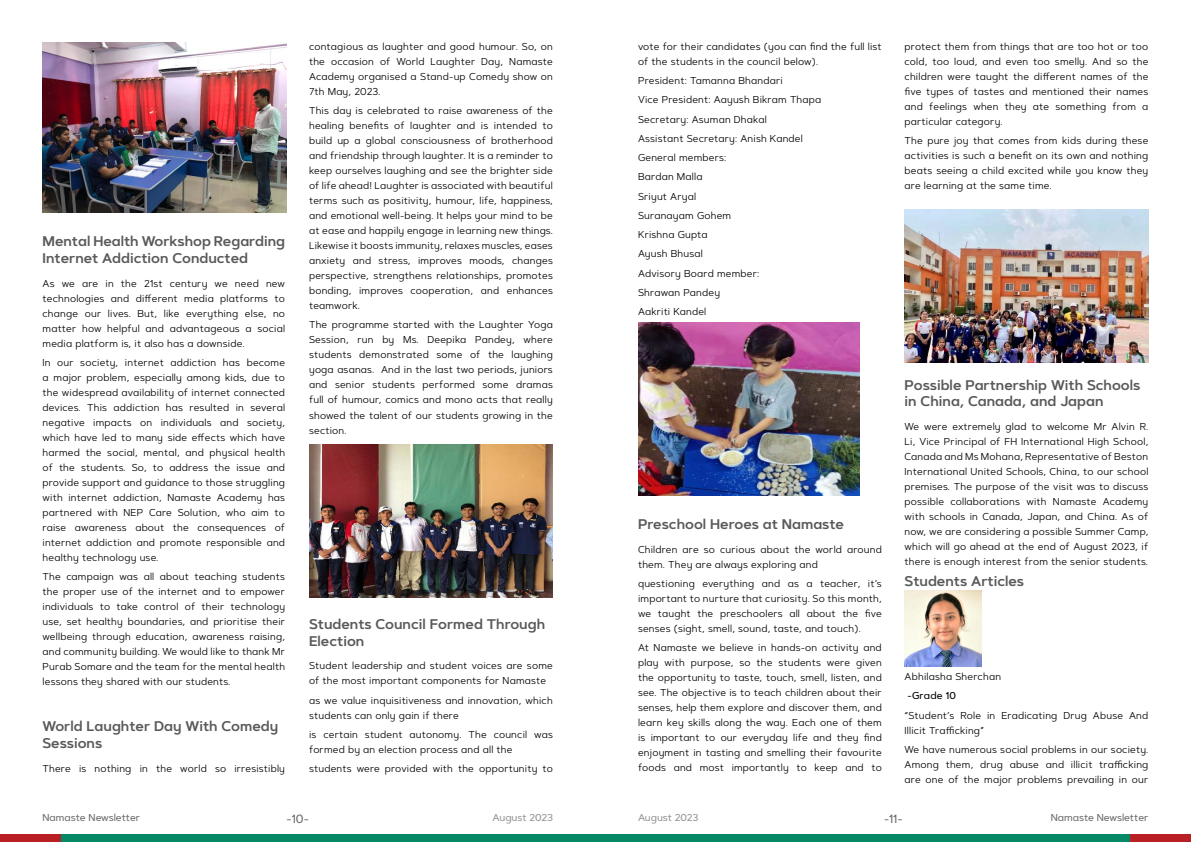
<style>
.page{position:relative;width:1191px;height:842px;background:#fff}
.page>*{position:absolute;margin:0;border:0;box-sizing:border-box;transform-origin:0 0}
.t1{font:600 14px/16.8px "Artegra Sans Alt";color:#58595b}
.t2{font:500 12px "Artegra Sans Alt";color:#6d6e71}
.t3{font:10px/15px "Artegra Sans Alt";letter-spacing:.02em;color:#000;text-align:justify}
.t4{font:500 10px "Artegra Sans Alt";color:#6d6e71}
.t5{font:500 10px "Artegra Sans Alt";letter-spacing:-.01em;color:#939598}
.t6{font:500 10px "Artegra Sans Alt";letter-spacing:.02em;color:#000}
</style>
<div class="page">
<div style="left:0;top:835px;width:247px;height:7px;background:#b92025"></div>
<div style="left:61px;top:835px;width:534px;height:7px;background:#068766"></div>
<div style="left:944px;top:835px;width:247px;height:7px;background:#b92025"></div>
<div style="left:595px;top:835px;width:534px;height:7px;background:#068766"></div>
<img style="left:43px;top:43px;width:243px;height:170px">
<img style="left:309px;top:444px;width:244px;height:153px">
<img style="left:638px;top:322px;width:221px;height:173px">
<img style="left:904px;top:209px;width:244px;height:154px">
<img style="left:904px;top:591px;width:77px;height:75px">
<h1 class="t1" style="left:43px;top:233px;width:244px">Mental Health Workshop Regarding<br>Internet Addiction Conducted</h1>
<p class="t3" style="left:43px;top:275px;width:244px">As we are in the 21st century we need new technologies and different media platforms to change our lives. But, like everything else, no matter how helpful and advantageous a social media platform is, it also has a downside.</p>
<p class="t3" style="left:43px;top:355px;width:244px">In our society, internet addiction has become a major problem, especially among kids, due to the widespread availability of internet connected devices. This addiction has resulted in several negative impacts on individuals and society, which have led to many side effects which have harmed the social, mental, and physical health of the students. So, to address the issue and provide support and guidance to those struggling with internet addiction, Namaste Academy has partnered with NEP Care Solution, who aim to raise awareness about the consequences of internet addiction and promote responsible and healthy technology use.</p>
<p class="t3" style="left:43px;top:569px;width:244px">The campaign was all about teaching students the proper use of the internet and to empower individuals to take control of their technology use, set healthy boundaries, and prioritise their wellbeing through education, awareness raising, and community building. We would like to thank Mr Purab Somare and the team for the mental health lessons they shared with our students.</p>
<h1 class="t1" style="left:43px;top:718px;width:237px">World Laughter Day With Comedy<br>Sessions</h1>
<p class="t3" style="left:43px;top:760px;width:244px">There is nothing in the world so irresistibly</p>
<p class="t3" style="left:309px;top:39px;width:245px">contagious as laughter and good humour. So, on the occasion of World Laughter Day, Namaste Academy organised a Stand-up Comedy show on 7th May, 2023.</p>
<p class="t3" style="left:309px;top:103px;width:245px">This day is celebrated to raise awareness of the healing benefits of laughter and is intended to build up a global consciousness of brotherhood and friendship through laughter. It is a reminder to keep ourselves laughing and see the brighter side of life ahead! Laughter is associated with beautiful terms such as positivity, humour, life, happiness, and emotional well-being. It helps your mind to be at ease and happily engage in learning new things.<br>Likewise it boosts immunity, relaxes muscles, eases anxiety and stress, improves moods, changes perspective, strengthens relationships, promotes bonding, improves cooperation, and enhances teamwork.</p>
<p class="t3" style="left:309px;top:317px;width:245px">The programme started with the Laughter Yoga Session, run by Ms. Deepika Pandey, where students demonstrated some of the laughing yoga asanas. And in the last two periods, juniors and senior students performed some dramas full of humour, comics and mono acts that really showed the talent of our students growing in the section.</p>
<h1 class="t1" style="left:309px;top:616px;width:237px">Students Council Formed Through<br>Election</h1>
<p class="t3" style="left:309px;top:658px;width:245px">Student leadership and student voices are some of the most important components for Namaste</p>
<p class="t3" style="left:309px;top:692px;width:245px">as we value inquisitiveness and innovation, which students can only gain if there</p>
<p class="t3" style="left:309px;top:727px;width:245px">is certain student autonomy. The council was formed by an election process and all the</p>
<p class="t3" style="left:309px;top:761px;width:245px">students were provided with the opportunity to</p>
<p class="t3" style="left:638px;top:39px;width:245px">vote for their candidates (you can find the full list of the students in the council below).</p>
<p class="t3" style="left:638px;top:71px;width:185px;line-height:19.2px;text-align:left">President: Tamanna Bhandari<br>Vice President: Aayush Bikram Thapa<br>Secretary: Asuman Dhakal<br>Assistant Secretary: Anish Kandel<br>General members:<br>Bardan Malla<br>Sriyut Aryal<br>Suranayam Gohem<br>Krishna Gupta<br>Ayush Bhusal<br>Advisory Board member:<br>Shrawan Pandey<br>Aakriti Kandel</p>
<p class="t3" style="left:904px;top:39px;width:245px">protect them from things that are too hot or too cold, too loud, and even too smelly. And so the children were taught the different names of the five types of tastes and mentioned their names and feelings when they ate something from a particular category.</p>
<p class="t3" style="left:904px;top:133px;width:245px">The pure joy that comes from kids during these activities is such a benefit on its own and nothing beats seeing a child excited while you know they are learning at the same time.</p>
<h1 class="t1" style="left:638px;top:516px;width:208px">Preschool Heroes at Namaste</h1>
<p class="t3" style="left:638px;top:541px;width:245px">Children are so curious about the world around them. They are always exploring and</p>
<p class="t3" style="left:638px;top:576px;width:245px">questioning everything and as a teacher, it’s important to nurture that curiosity. So this month, we taught the preschoolers all about the five senses (sight, smell, sound, taste, and touch).</p>
<p class="t3" style="left:638px;top:640px;width:245px">At Namaste we believe in hands-on activity and play with purpose, so the students were given the opportunity to taste, touch, smell, listen, and see. The objective is to teach children about their senses, help them explore and discover them, and learn key skills along the way. Each one of them is important to our everyday life and they find enjoyment in tasting and smelling their favourite foods and most importantly to keep and to</p>
<h1 class="t1" style="left:904px;top:376px;width:237px">Possible Partnership With Schools in China, Canada, and Japan</h1>
<p class="t3" style="left:904px;top:419px;width:245px">We were extremely glad to welcome Mr Alvin R.<br>Li, Vice Principal of FH International High School, Canada and Ms Mohana, Representative of Beston International United Schools, China, to our school premises. The purpose of the visit was to discuss possible collaborations with Namaste Academy with schools in Canada, Japan, and China. As of now, we are considering a possible Summer Camp, which will go ahead at the end of August 2023, if there is enough interest from the senior students.</p>
<h1 class="t1" style="left:904px;top:573px;width:121px">Students Articles</h1>
<p class="t3" style="left:904px;top:669px;width:98px">Abhilasha Sherchan</p>
<p class="t6" style="left:907px;top:689px;width:50px">-Grade 10</p>
<p class="t3" style="left:904px;top:707px;width:245px">“Student’s Role in Eradicating Drug Abuse And<br>Illicit Trafficking”</p>
<p class="t3" style="left:904px;top:741px;width:245px">We have numerous social problems in our society.<br>Among them, drug abuse and illicit trafficking are one of the major problems prevailing in our</p>
<p class="t4" style="left:43px;top:811px;width:99px">Namaste Newsletter</p>
<p class="t2" style="left:287px;top:810px;width:24px">-10-</p>
<p class="t5" style="left:492px;top:811px;width:62px">August 2023</p>
<p class="t5" style="left:638px;top:811px;width:62px">August 2023</p>
<p class="t2" style="left:884px;top:810px;width:20px">-11-</p>
<p class="t4" style="left:1050px;top:811px;width:99px">Namaste Newsletter</p>
</div>
